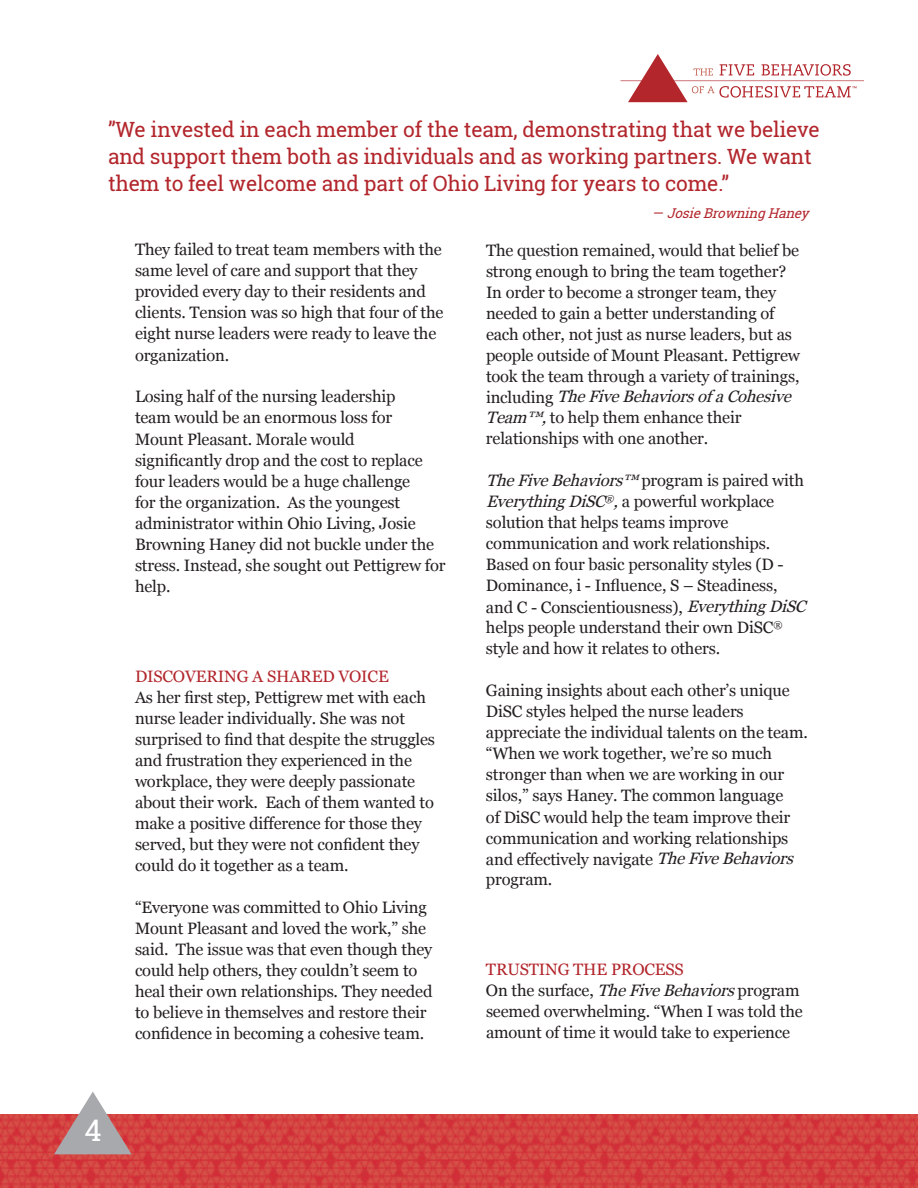
<style>
.page{position:relative;width:918px;height:1188px;background:#fff}
.page>*{position:absolute;margin:0;border:0;box-sizing:border-box;transform-origin:0 0}
.t1{font:29.7px "Roboto Slab";color:#fff}
.t2{font:21px/27px "Roboto Slab";letter-spacing:-.01em;color:#b2262c}
.t3{font:16.5px/21px "Georgia";letter-spacing:-.01em;color:#231f20}
.t4{font:16.5px "Georgia";letter-spacing:-.01em;color:#b2262c}
.t5{font:italic 13.5px "Roboto Slab";color:#b2262c}
.s1{font-style:normal}
.s2{font-style:italic}
.s3{color:#b2262c}
</style>
<div class="page">
<img style="left:0;top:1114px;width:918px;height:74px">
<svg style="left:54px;top:1092px;width:78px;height:62px"></svg>
<svg style="left:621px;top:54px;width:243px;height:48px"></svg>
<p class="t2" style="left:108px;top:116px;width:713px">”We invested in each member of the team, demonstrating that we believe and support them both as individuals and as working partners. We want them to feel welcome and part of Ohio Living for years to come.”</p>
<p class="t5" style="left:653px;top:204px;width:162px"><span class="s1">—</span> JosieBrowningHaney</p>
<h1 class="t1" style="left:85px;top:1110px;width:19px">4</h1>
<p class="t3" style="left:135px;top:239px;width:310px">They failed to treat team members with the same level of care and support that they provided every day to their residents and clients. Tension was so high that four of the eight nurse leaders were ready to leave the organization.</p>
<p class="t3" style="left:135px;top:386px;width:312px">Losing half of the nursing leadership<br>team would be an enormous loss for<br>Mount Pleasant. Morale would significantly drop and the cost to replace four leaders would be a huge challenge<br>for the organization. As the youngest administrator within Ohio Living, Josie Browning Haney did not buckle under the stress. Instead, she sought out Pettigrew for help.</p>
<p class="t4" style="left:135px;top:664px;width:255px">DISCOVERING A SHARED VOICE</p>
<p class="t3" style="left:135px;top:686px;width:302px">As her first step, Pettigrew met with each nurse leader individually. She was not surprised to find that despite the struggles and frustration they experienced in the workplace, they were deeply passionate about their work. Each of them wanted to make a positive difference for those they served, but they were not confident they could do it together as a team.</p>
<p class="t3" style="left:135px;top:896px;width:299px">“Everyone was committed to Ohio Living Mount Pleasant and loved the work,” she said. The issue was that even though they could help others, they couldn’t seem to heal their own relationships. They needed to believe in themselves and restore their confidence in becoming a cohesive team.</p>
<p class="t3" style="left:486px;top:239px;width:316px">The question remained, would that belief be strong enough to bring the team together?<br>In order to become a stronger team, they needed to gain a better understanding of each other, not just as nurse leaders, but as people outside of Mount Pleasant. Pettigrew took the team through a variety of trainings, i n c l u d i n g <span class="s2">TheFiveBehaviorsofaCohesive Team™,</span>to help them enhance their relationships with one another.</p>
<p class="t3" style="left:486px;top:470px;width:327px"><span class="s2">TheFiveBehaviors™</span> program is paired with <span class="s2">EverythingDiSC</span><sup>®</sup><span class="s2">,</span>a powerful workplace solution that helps teams improve communication and work relationships.<br>Based on four basic personality styles (D - Dominance, i - Influence, S – Steadiness,<br>and C - Conscientiousness), <span class="s2">EverythingDiSC </span>helps people understand their own DiSC<sup>® </sup>style and how it relates to others.</p>
<p class="t3" style="left:486px;top:680px;width:323px">Gaining insights about each other’s unique DiSC styles helped the nurse leaders appreciate the individual talents on the team. “When we work together, we’re so much stronger than when we are working in our silos,” says Haney. The common language<br>of DiSC would help the team improve their communication and working relationships and effectively navigate <span class="s2">TheFiveBehaviors </span>program.</p>
<p class="t3" style="left:486px;top:959px;width:318px"><span class="s3">TRUSTING THE PROCESS<br></span>On the surface, <span class="s2">TheFiveBehaviors</span>program seemed overwhelming. “When I was told the amount of time it would take to experience</p>
</div>
